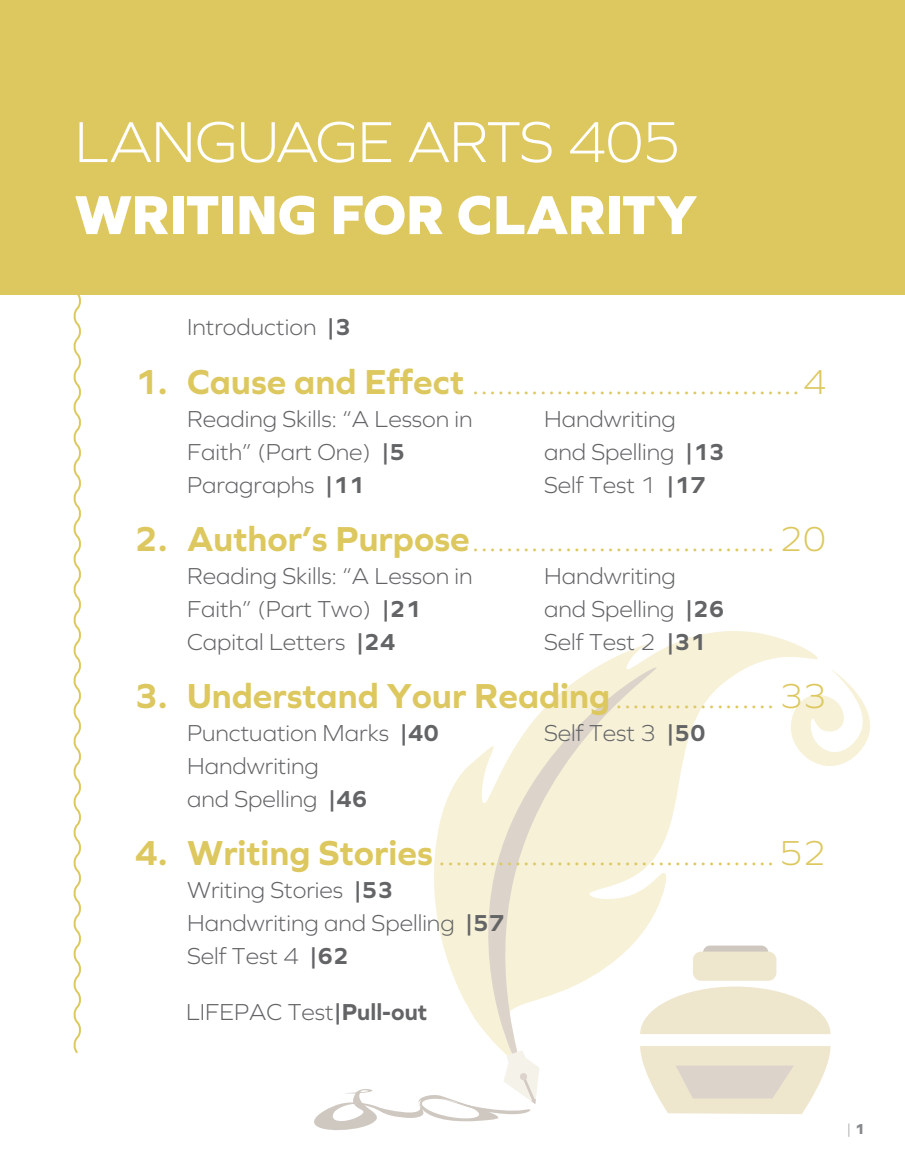
<style>
.page{position:relative;width:905px;height:1175px;background:#fff}
.page>*{position:absolute;margin:0;border:0;box-sizing:border-box;transform-origin:0 0}
.t1{font:300 60px "Graphie";letter-spacing:-.025em;color:#fff}
.t2{font:800 57px "Graphie";letter-spacing:-.01em;color:#fff}
.t3{font:300 36px "Graphie";color:#ddc85f}
.t4{font:700 36px "Graphie";color:#ddc85f}
.t5{font:300 24px/33px "Graphie";color:#636466}
.t6{font:300 15px "Graphie";color:#87898c}
.s1{font-weight:700}
.s2{font-weight:300}
.s3{font-weight:800}
</style>
<div class="page">
<svg style="left:434px;top:631px;width:384px;height:382px"></svg>
<svg style="left:472px;top:664px;width:187px;height:386px;fill:#f6f1d7"></svg>
<svg style="left:790px;top:669px;width:80px;height:97px"></svg>
<svg style="left:314px;top:1050px;width:225px;height:80px"></svg>
<svg style="left:640px;top:986px;width:190px;height:48px"></svg>
<div style="left:703px;top:945px;width:65px;height:14px;background:#cec8c0;border-radius:7px"></div>
<div style="left:693px;top:951px;width:83px;height:29px;background:#efe6ce;border-radius:8px"></div>
<svg style="left:640px;top:1046px;width:190px;height:68px;background:#ece4d2"></svg>
<svg style="left:73px;top:295px;width:8px;height:759px"></svg>
<div style="left:0;top:0;width:904px;height:295px;background:#ddc85f"></div>
<h1 class="t1" style="left:74px;top:107px;width:608px">LANGUAGE ARTS 405</h1>
<h2 class="t2" style="left:74px;top:181px;width:624px">WRITING FOR CLARITY</h2>
<p class="t5" style="left:187px;top:310px;width:165px">Introduction <span class="s1">|3</span></p>
<h3 class="t3" style="left:134px;top:361px;width:693px"><span class="s1">1. Cause and Effect</span> .......................................4</h3>
<p class="t5" style="left:187px;top:401px;width:287px">Reading Skills: “A Lesson in<br>Faith” (Part One) <span class="s1">|5<br></span>Paragraphs <span class="s1">|11</span></p>
<p class="t5" style="left:544px;top:401px;width:182px">Handwriting<br>and Spelling <span class="s1">|13<br></span>Self Test 1 <span class="s1">|17</span></p>
<h3 class="t3" style="left:134px;top:518px;width:693px"><span class="s1">2. Author’s Purpose</span>....................................20</h3>
<p class="t5" style="left:187px;top:559px;width:287px">Reading Skills: “A Lesson in<br>Faith” (Part Two) <span class="s1">|21<br></span>Capital Letters <span class="s1">|24</span></p>
<p class="t5" style="left:544px;top:559px;width:182px">Handwriting<br>and Spelling <span class="s1">|26<br></span>Self Test 2 <span class="s1">|31</span></p>
<h3 class="t4" style="left:134px;top:675px;width:693px">3. Understand Your Reading<span class="s2">...................33</span></h3>
<p class="t5" style="left:187px;top:716px;width:253px">Punctuation Marks <span class="s1">|40<br></span>Handwriting<br>and Spelling <span class="s1">|46</span></p>
<p class="t5" style="left:544px;top:716px;width:163px">Self Test 3 <span class="s1">|50</span></p>
<h3 class="t3" style="left:134px;top:832px;width:693px"><span class="s1">4. Writing Stories</span> ........................................52</h3>
<p class="t5" style="left:187px;top:873px;width:319px">Writing Stories <span class="s1">|53<br></span>Handwriting and Spelling <span class="s1">|57<br></span>Self Test 4 <span class="s1">|62</span></p>
<p class="t5" style="left:186px;top:994px;width:243px">LIFEPAC Test<span class="s1">|Pull-out</span></p>
<p class="t6" style="left:846px;top:1120px;width:20px">|<span class="s3">1</span></p>
</div>
